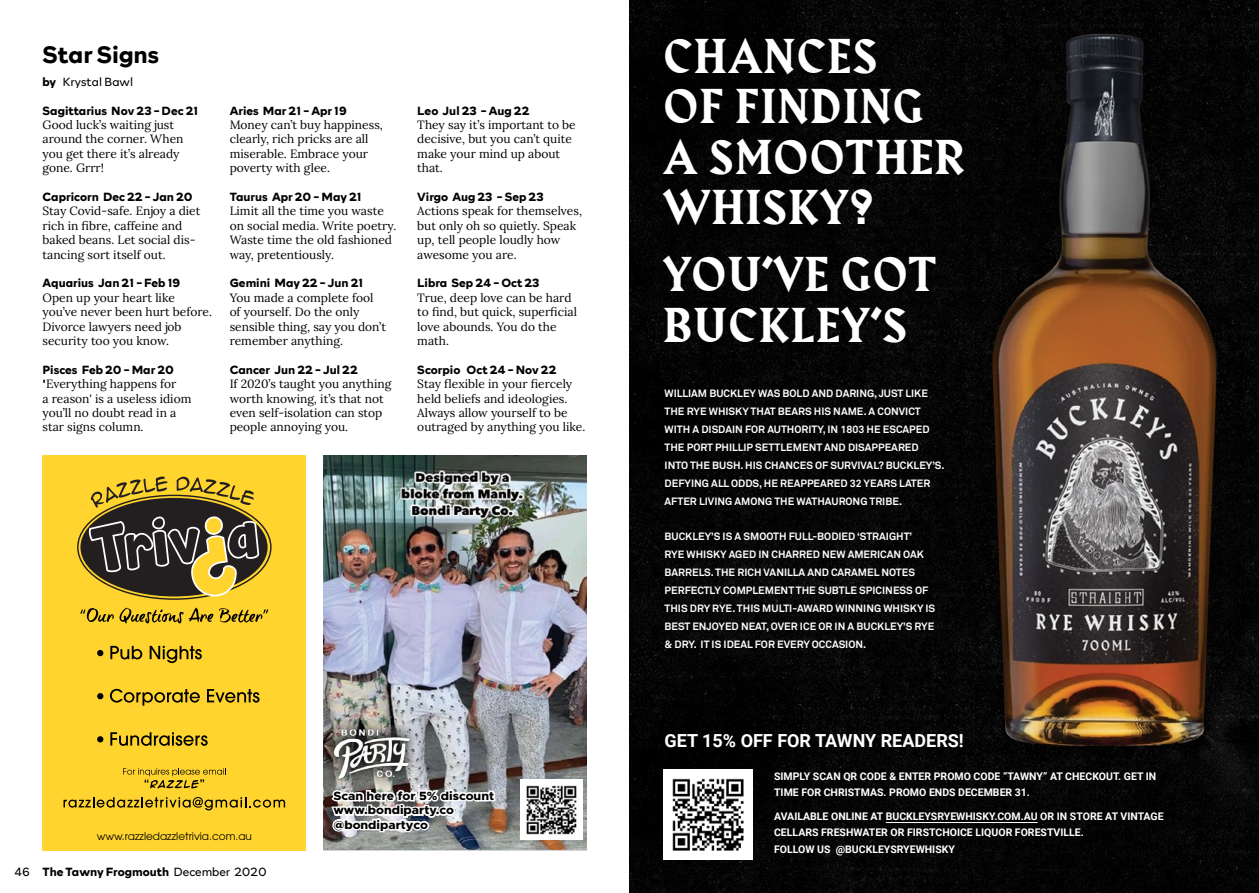
<style>
.page{position:relative;width:1259px;height:893px;background:#fff}
.page>*{position:absolute;margin:0;border:0;box-sizing:border-box;transform-origin:0 0}
.t1{font:500 42px/50.4px "Harbour";color:#fff}
.t2{font:700 24px "Rockford Sans";color:#000}
.t3{font:700 18px "Roboto";color:#fff}
.t4{font:12px/14.4px "Lora";color:#000}
.t5{font:700 12px "Rockford Sans";color:#000}
.t6{font:800 12px/14.4px "Metropolis";color:#000;scale:1.04 1}
.t7{font:300 12px "Rockford Sans";color:#000}
.t8{font:700 10.5px/18px "Akkurat";color:#fff}
.t9{font:700 10.5px/16.5px "Roboto";color:#fff}
.t10{font:10.5px "ITC Avant Garde Pro";color:#000}
.s1{font-weight:700}
.s2{font-family:"Rockford Sans";font-weight:700}
.s3{font-weight:300}
</style>
<div class="page">
<div style="left:43px;top:455px;width:263px;height:395px;background:#ffd42e"></div>
<div style="left:80px;top:498px;width:187px;height:98px;background:#231f20;border-radius:50%"></div>
<svg style="left:89px;top:516px;width:170px;height:80px"></svg>
<svg style="left:91px;top:477px;width:77px;height:31px"></svg>
<svg style="left:176px;top:477px;width:78px;height:28px"></svg>
<svg style="left:80px;top:608px;width:34px;height:14px"></svg>
<svg style="left:120px;top:608px;width:93px;height:16px"></svg>
<svg style="left:219px;top:608px;width:49px;height:14px"></svg>
<svg style="left:110px;top:646px;width:32px;height:13px"></svg>
<svg style="left:150px;top:646px;width:52px;height:17px"></svg>
<svg style="left:110px;top:689px;width:90px;height:17px"></svg>
<svg style="left:207px;top:689px;width:52px;height:14px"></svg>
<svg style="left:110px;top:732px;width:98px;height:14px"></svg>
<svg style="left:97px;top:650px;width:7px;height:6px"></svg>
<svg style="left:97px;top:693px;width:7px;height:7px"></svg>
<svg style="left:97px;top:736px;width:7px;height:7px"></svg>
<svg style="left:64px;top:797px;width:221px;height:13px"></svg>
<svg style="left:123px;top:768px;width:103px;height:20px"></svg>
<img style="left:323px;top:455px;width:264px;height:395px">
<img style="left:329px;top:788px;width:169px;height:48px">
<svg style="left:323px;top:718px;width:97px;height:71px"></svg>
<img style="left:521px;top:780px;width:61px;height:59px">
<img style="left:629px;top:0;width:630px;height:893px">
<img style="left:944px;top:13px;width:315px;height:749px">
<hr style="left:885px;top:822px;width:152px;height:1px;background:#fff">
<img style="left:663px;top:770px;width:90px;height:89px">
<h2 class="t2" style="left:43px;top:37px;width:118px">Star Signs</h2>
<p class="t7" style="left:43px;top:73px;width:92px"><span class="s1">by</span> Krystal Bawl</p>
<p class="t5" style="left:43px;top:101px;width:157px">Sagittarius Nov 23 - Dec 21</p>
<p class="t4" style="left:43px;top:117px;width:142px">Good luck’s waiting just around the corner. When you get there it’s already gone. Grrr!</p>
<p class="t5" style="left:43px;top:188px;width:152px">Capricorn Dec 22 - Jan 20</p>
<p class="t4" style="left:43px;top:203px;width:159px">Stay Covid-safe. Enjoy a diet rich in fibre, caffeine and baked beans. Let social dis&shy;tancing sort itself out.</p>
<p class="t5" style="left:43px;top:274px;width:139px">Aquarius Jan 21 - Feb 19</p>
<p class="t4" style="left:43px;top:289px;width:171px">Open up your heart like you’ve never been hurt before.<br>Divorce lawyers need job security too you know.</p>
<p class="t5" style="left:43px;top:361px;width:133px">Pisces Feb 20 - Mar 20</p>
<p class="t4" style="left:43px;top:376px;width:150px"><span class="s2">'</span>Everything happens for<br>a reason' is a useless idiom you’ll no doubt read in a star signs column.</p>
<p class="t5" style="left:230px;top:101px;width:119px">Aries Mar 21 - Apr 19</p>
<p class="t4" style="left:230px;top:117px;width:155px">Money can’t buy happiness, clearly, rich pricks are all miserable. Embrace your poverty with glee.</p>
<p class="t5" style="left:230px;top:188px;width:134px">Taurus Apr 20 - May 21</p>
<p class="t4" style="left:230px;top:203px;width:168px">Limit all the time you waste on social media. Write poetry.<br>Waste time the old fashioned way, pretentiously.</p>
<p class="t5" style="left:230px;top:274px;width:135px">Gemini May 22 - Jun 21</p>
<p class="t4" style="left:230px;top:289px;width:158px">You made a complete fool of yourself. Do the only sensible thing, say you don’t remember anything.</p>
<p class="t5" style="left:230px;top:361px;width:130px">Cancer Jun 22 - Jul 22</p>
<p class="t4" style="left:230px;top:376px;width:163px">If 2020’s taught you anything worth knowing, it’s that not even self-isolation can stop people annoying you.</p>
<p class="t5" style="left:417px;top:101px;width:114px">Leo Jul 23 - Aug 22</p>
<p class="t4" style="left:417px;top:117px;width:160px">They say it’s important to be decisive, but you can’t quite make your mind up about that.</p>
<p class="t5" style="left:417px;top:188px;width:128px">Virgo Aug 23 - Sep 23</p>
<p class="t4" style="left:417px;top:203px;width:166px">Actions speak for themselves, but only oh so quietly. Speak up, tell people loudly how awesome you are.</p>
<p class="t5" style="left:417px;top:274px;width:124px">Libra Sep 24 - Oct 23</p>
<p class="t4" style="left:417px;top:289px;width:161px">True, deep love can be hard to find, but quick, superficial love abounds. You do the math.</p>
<p class="t5" style="left:417px;top:361px;width:141px">Scorpio Oct 24 - Nov 22</p>
<p class="t4" style="left:417px;top:376px;width:169px">Stay flexible in your fiercely held beliefs and ideologies.<br>Always allow yourself to be outraged by anything you like.</p>
<p class="t10" style="left:97px;top:829px;width:157px">www.razzledazzletrivia.com.au</p>
<p class="t5" style="left:15px;top:863px;width:254px"><span class="s3">46</span> The Tawny Frogmouth <span class="s3">December 2020</span></p>
<p class="t6" style="left:333px;top:789px;width:156px">Scan here for 5% discount www.bondiparty.co @bondipartyco</p>
<h1 class="t1" style="left:663px;top:33px;width:303px">CHANCES<br>OF FINDING<br>A SMOOTHER<br>WHISKY?</h1>
<h1 class="t1" style="left:663px;top:252px;width:276px">YOU’VE GOT<br>BUCKLEY’S</h1>
<p class="t8" style="left:664px;top:384px;width:281px">WILLIAM BUCKLEY WAS BOLD AND DARING, JUST LIKE THE RYE WHISKY THAT BEARS HIS NAME. A CONVICT WITH A DISDAIN FOR AUTHORITY, IN 1803 HE ESCAPED THE PORT PHILLIP SETTLEMENT AND DISAPPEARED INTO THE BUSH. HIS CHANCES OF SURVIVAL? BUCKLEY’S.<br>DEFYING ALL ODDS, HE REAPPEARED 32 YEARS LATER AFTER LIVING AMONG THE WATHAURONG TRIBE.</p>
<p class="t8" style="left:664px;top:527px;width:272px">BUCKLEY’S IS A SMOOTH FULL-BODIED ‘STRAIGHT’<br>RYE WHISKY AGED IN CHARRED NEW AMERICAN OAK BARRELS. THE RICH VANILLA AND CARAMEL NOTES PERFECTLY COMPLEMENT THE SUBTLE SPICINESS OF THIS DRY RYE. THIS MULTI-AWARD WINNING WHISKY IS BEST ENJOYED NEAT, OVER ICE OR IN A BUCKLEY’S RYE &amp; DRY. IT IS IDEAL FOR EVERY OCCASION.</p>
<h3 class="t3" style="left:664px;top:728px;width:301px">GET 15% OFF FOR TAWNY READERS!</h3>
<p class="t9" style="left:774px;top:767px;width:384px">SIMPLY SCAN QR CODE &amp; ENTER PROMO CODE “TAWNY” AT CHECKOUT. GET IN<br>TIME FOR CHRISTMAS. PROMO ENDS DECEMBER 31.</p>
<p class="t9" style="left:774px;top:807px;width:391px">AVAILABLE ONLINE AT BUCKLEYSRYEWHISKY.COM.AU OR IN STORE AT VINTAGE<br>CELLARS FRESHWATER OR FIRSTCHOICE LIQUOR FORESTVILLE.<br>FOLLOW US @BUCKLEYSRYEWHISKY</p>
</div>
